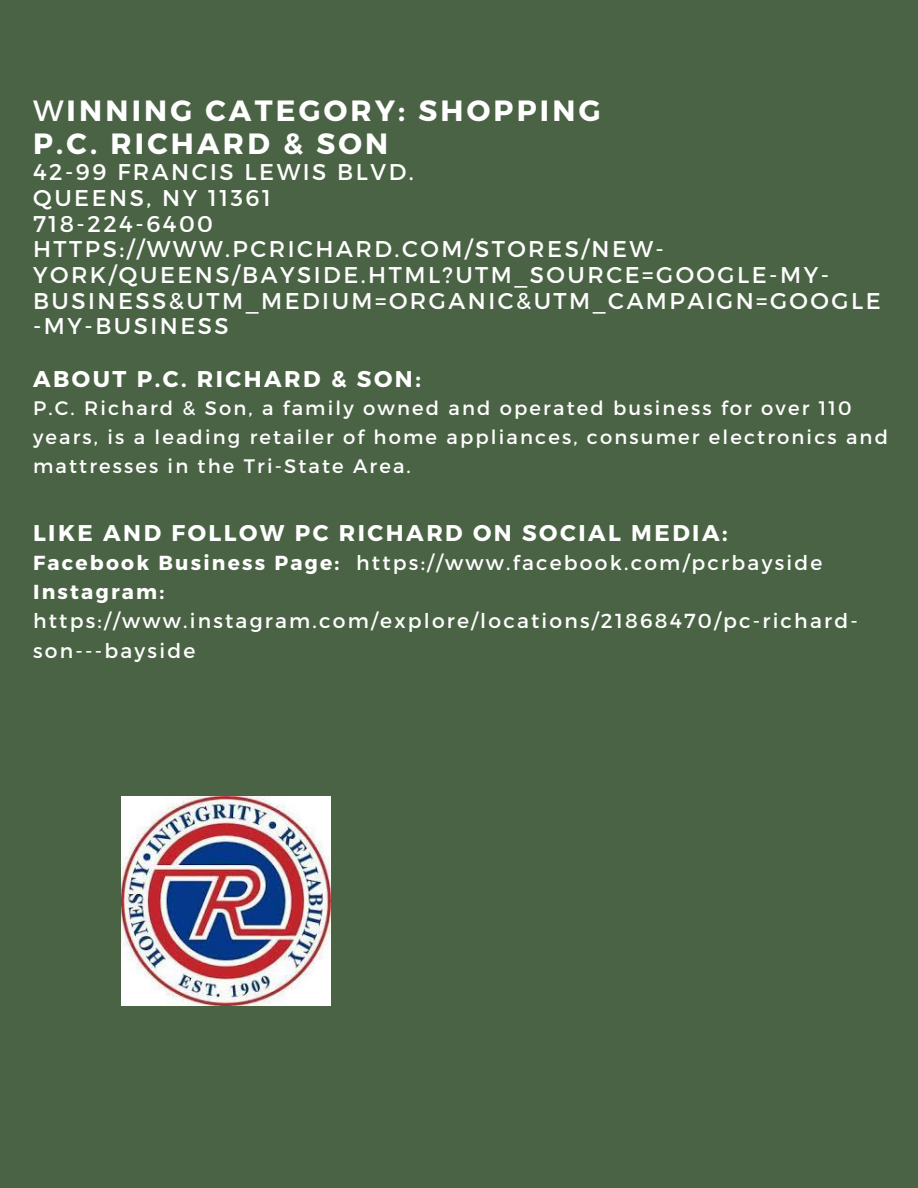
<style>
.page{position:relative;width:918px;height:1188px;background:#4b6345}
.page>*{position:absolute;margin:0;border:0;box-sizing:border-box;transform-origin:0 0}
.t1{font:700 29.25px/33px "Montserrat";letter-spacing:.11em;color:#fff}
.t2{font:22.8px/25.7px "Montserrat";letter-spacing:.11em;color:#fff}
.t3{font:700 22.8px "Montserrat";letter-spacing:.11em;color:#fff}
.t4{font:20.25px/29.2px "Montserrat";letter-spacing:.11em;color:#fff}
.t5{font:19.5px/29.2px "Montserrat";letter-spacing:.11em;color:#fff}
.s1{font-weight:400}
.s2{font-weight:700}
</style>
<div class="page">
<img style="left:121px;top:796px;width:210px;height:209px">
<p class="t1" style="left:33px;top:92px;width:569px"><span class="s1">W</span>INNING CATEGORY: SHOPPING<br>P.C. RICHARD &amp; SON</p>
<p class="t2" style="left:33px;top:158px;width:849px">42-99 FRANCIS LEWIS BLVD.<br>QUEENS, NY 11361<br>718-224-6400<br>HTTPS://WWW.PCRICHARD.COM/STORES/NEW-<br>YORK/QUEENS/BAYSIDE.HTML?UTM_SOURCE=GOOGLE-MY-<br>BUSINESS&amp;UTM_MEDIUM=ORGANIC&amp;UTM_CAMPAIGN=GOOGLE -MY-BUSINESS</p>
<p class="t3" style="left:33px;top:364px;width:389px">ABOUT P.C. RICHARD &amp; SON:</p>
<p class="t5" style="left:33px;top:392px;width:856px">P.C. Richard &amp; Son, a family owned and operated business for over 110 years, is a leading retailer of home appliances, consumer electronics and mattresses in the Tri-State Area.</p>
<p class="t3" style="left:33px;top:518px;width:696px">LIKE AND FOLLOW PC RICHARD ON SOCIAL MEDIA:</p>
<p class="t4" style="left:33px;top:547px;width:791px"><span class="s2">Facebook Business Page:</span> https://www.facebook.com/pcrbayside<br><span class="s2">Instagram:</span></p>
<p class="t4" style="left:33px;top:606px;width:826px">https://www.instagram.com/explore/locations/21868470/pc-richard&shy;son---bayside</p>
</div>
